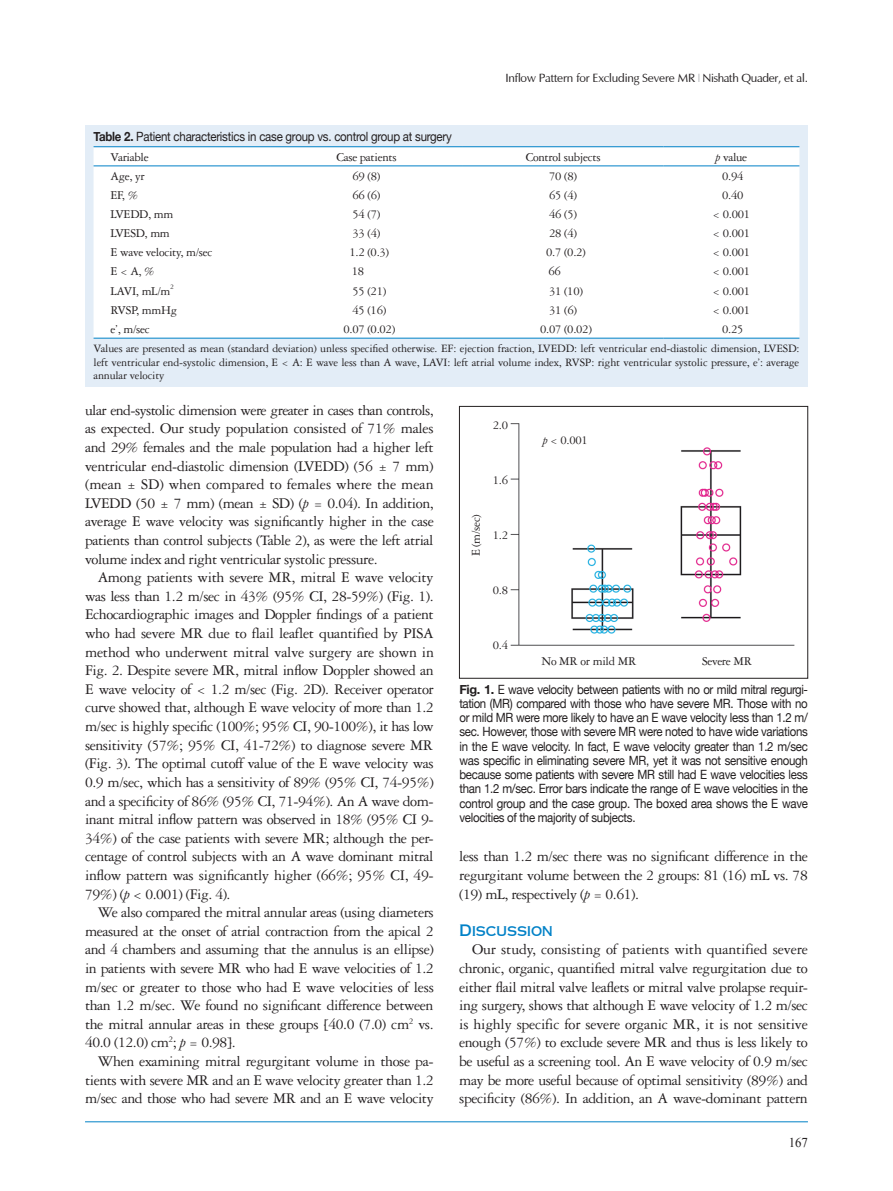
<style>
.page{position:relative;width:893px;height:1191px;background:#fff}
.page>*{position:absolute;margin:0;border:0;box-sizing:border-box;transform-origin:0 0}
._01-본문{font:15.75px/18.6px "Garamond 3 LT Std";letter-spacing:-.03em;color:#231f20;text-align:justify}
._02-중제{font:700 15.75px "Metalcut";letter-spacing:-.015em;color:#0081c7}
.t1{font:13.5px "Times New Roman";color:#231f20;scale:.95 1}
._05-캡션{font:12.75px/14.2px "Helvetica Neue";letter-spacing:-.025em;color:#231f20;text-align:justify;scale:.9 1}
.표본문{font:12.75px "Garamond 3 LT Std";letter-spacing:-.025em;color:#231f20}
.표제목{font:12.75px "Helvetica Neue";letter-spacing:-.02em;color:#231f20;scale:.9 1}
.표설명{font:12px/13.5px "Garamond 3 LT Std";letter-spacing:-.015em;color:#231f20;text-align:justify}
._06-하시라{font:12px "Eterna";letter-spacing:-.015em;color:#231f20}
.표본문-2{font:7.5px "Garamond 3 LT Std";color:#231f20}
.s1{font-family:"Metalcut";font-weight:700;font-size:11.25px;color:#bcbdc0}
.s2{font-weight:700}
.s3{font-style:italic}
</style>
<div class="page">
<hr style="left:85px;top:1121px;width:723px;height:1px;background:#0081c7">
<div style="left:85px;top:125px;width:723px;height:262px;background:#e3edf7"></div>
<div style="left:94px;top:147px;width:705px;height:191px;background:#fff"></div>
<hr style="left:94px;top:338px;width:176px;height:1px;background:#0081c7">
<hr style="left:270px;top:338px;width:193px;height:1px;background:#0081c7">
<hr style="left:463px;top:338px;width:200px;height:1px;background:#0081c7">
<hr style="left:663px;top:338px;width:136px;height:1px;background:#0081c7">
<hr style="left:94px;top:146px;width:176px;height:1px;background:#0081c7">
<hr style="left:270px;top:146px;width:193px;height:1px;background:#0081c7">
<hr style="left:463px;top:146px;width:200px;height:1px;background:#0081c7">
<hr style="left:663px;top:146px;width:136px;height:1px;background:#0081c7">
<hr style="left:94px;top:165px;width:176px;height:1px;background:#0081c7">
<hr style="left:270px;top:165px;width:193px;height:1px;background:#0081c7">
<hr style="left:463px;top:165px;width:200px;height:1px;background:#0081c7">
<hr style="left:663px;top:165px;width:136px;height:1px;background:#0081c7">
<img style="left:510px;top:423px;width:285px;height:223px">
<div style="left:459px;top:406px;width:349px;height:272px;border:1px solid #231f20"></div>
<p class="_06-하시라" style="left:505px;top:71px;width:304px">Inflow Pattern for Excluding Severe MR <span class="s1">|</span> Nishath Quader, et al.</p>
<p class="표제목" style="left:94px;top:128px;width:400px"><span class="s2">Table 2.</span> Patient characteristics in case group vs. control group at surgery</p>
<p class="표본문" style="left:111px;top:150px;width:40px">Variable</p>
<p class="표본문" style="left:336px;top:150px;width:62px">Case patients</p>
<p class="표본문" style="left:526px;top:150px;width:76px">Control subjects</p>
<p class="표본문" style="left:715px;top:150px;width:33px"><span class="s3">p</span> value</p>
<p class="표본문" style="left:111px;top:169px;width:36px">Age, yr</p>
<p class="표본문" style="left:353px;top:169px;width:29px">69 (8)</p>
<p class="표본문" style="left:549px;top:169px;width:29px">70 (8)</p>
<p class="표본문" style="left:722px;top:169px;width:23px">0.94</p>
<p class="표본문" style="left:111px;top:188px;width:29px">EF, %</p>
<p class="표본문" style="left:353px;top:188px;width:29px">66 (6)</p>
<p class="표본문" style="left:549px;top:188px;width:29px">65 (4)</p>
<p class="표본문" style="left:722px;top:188px;width:23px">0.40</p>
<p class="표본문" style="left:111px;top:207px;width:64px">LVEDD, mm</p>
<p class="표본문" style="left:353px;top:207px;width:29px">54 (7)</p>
<p class="표본문" style="left:549px;top:207px;width:29px">46 (5)</p>
<p class="표본문" style="left:713px;top:207px;width:39px">&lt; 0.001</p>
<p class="표본문" style="left:111px;top:226px;width:61px">LVESD, mm</p>
<p class="표본문" style="left:353px;top:226px;width:29px">33 (4)</p>
<p class="표본문" style="left:549px;top:226px;width:29px">28 (4)</p>
<p class="표본문" style="left:713px;top:226px;width:39px">&lt; 0.001</p>
<p class="표본문" style="left:111px;top:245px;width:103px">E wave velocity, m/sec</p>
<p class="표본문" style="left:350px;top:245px;width:41px">1.2 (0.3)</p>
<p class="표본문" style="left:546px;top:245px;width:41px">0.7 (0.2)</p>
<p class="표본문" style="left:713px;top:245px;width:39px">&lt; 0.001</p>
<p class="표본문" style="left:111px;top:265px;width:46px">E &lt; A, %</p>
<p class="표본문" style="left:352px;top:265px;width:14px">18</p>
<p class="표본문" style="left:548px;top:265px;width:14px">66</p>
<p class="표본문" style="left:713px;top:265px;width:39px">&lt; 0.001</p>
<p class="표본문" style="left:111px;top:284px;width:61px">LAVI, mL/m</p>
<p class="표본문-2" style="left:170px;top:282px;width:5px">2</p>
<p class="표본문" style="left:352px;top:284px;width:35px">55 (21)</p>
<p class="표본문" style="left:549px;top:284px;width:35px">31 (10)</p>
<p class="표본문" style="left:713px;top:284px;width:39px">&lt; 0.001</p>
<p class="표본문" style="left:111px;top:303px;width:68px">RVSP, mmHg</p>
<p class="표본문" style="left:352px;top:303px;width:35px">45 (16)</p>
<p class="표본문" style="left:549px;top:303px;width:29px">31 (6)</p>
<p class="표본문" style="left:713px;top:303px;width:39px">&lt; 0.001</p>
<p class="표본문" style="left:111px;top:322px;width:41px">e’, m/sec</p>
<p class="표본문" style="left:343px;top:322px;width:53px">0.07 (0.02)</p>
<p class="표본문" style="left:540px;top:322px;width:53px">0.07 (0.02)</p>
<p class="표본문" style="left:722px;top:322px;width:23px">0.25</p>
<p class="표설명" style="left:94px;top:342px;width:707px">Values are presented as mean (standard deviation) unless specified otherwise. EF: ejection fraction, LVEDD: left ventricular end-diastolic dimension, LVESD: left ventricular end-systolic dimension, E &lt; A: E wave less than A wave, LAVI: left atrial volume index, RVSP: right ventricular systolic pressure, e’: average annular velocity</p>
<p class="_01-본문" style="left:85px;top:401px;width:350px">ular end-systolic dimension were greater in cases than controls, as expected. Our study population consisted of 71% males and 29% females and the male population had a higher left ventricular end-diastolic dimension (LVEDD) (56 ± 7 mm) (mean ± SD) when compared to females where the mean LVEDD (50 ± 7 mm) (mean ± SD) (<span class="s3">p</span> = 0.04). In addition, average E wave velocity was significantly higher in the case patients than control subjects (Table 2), as were the left atrial volume index and right ventricular systolic pressure.</p>
<p class="_01-본문" style="left:85px;top:568px;width:350px;text-indent:13px">Among patients with severe MR, mitral E wave velocity was less than 1.2 m/sec in 43% (95% CI, 28-59%) (Fig. 1).<br>Echocardiographic images and Doppler findings of a patient who had severe MR due to flail leaflet quantified by PISA method who underwent mitral valve surgery are shown in Fig. 2. Despite severe MR, mitral inflow Doppler showed an E wave velocity of &lt; 1.2 m/sec (Fig. 2D). Receiver operator curve showed that, although E wave velocity of more than 1.2 m/sec is highly specific (100%; 95% CI, 90-100%), it has low sensitivity (57%; 95% CI, 41-72%) to diagnose severe MR (Fig. 3). The optimal cutoff value of the E wave velocity was 0.9 m/sec, which has a sensitivity of 89% (95% CI, 74-95%) and a specificity of 86% (95% CI, 71-94%). An A wave dom&shy;inant mitral inflow pattern was observed in 18% (95% CI 9- 34%) of the case patients with severe MR; although the per&shy;centage of control subjects with an A wave dominant mitral inflow pattern was significantly higher (66%; 95% CI, 49- 79%) (<span class="s3">p</span> &lt; 0.001) (Fig. 4).</p>
<p class="_01-본문" style="left:85px;top:903px;width:350px;text-indent:13px">We also compared the mitral annular areas (using diameters measured at the onset of atrial contraction from the apical 2 and 4 chambers and assuming that the annulus is an ellipse) in patients with severe MR who had E wave velocities of 1.2 m/sec or greater to those who had E wave velocities of less than 1.2 m/sec. We found no significant difference between the mitral annular areas in these groups [40.0 (7.0) cm<sup>2</sup> vs.<br>40.0 (12.0) cm<sup>2</sup>; <span class="s3">p</span> = 0.98].</p>
<p class="_01-본문" style="left:85px;top:1052px;width:350px;text-indent:13px">When examining mitral regurgitant volume in those pa&shy;tients with severe MR and an E wave velocity greater than 1.2 m/sec and those who had severe MR and an E wave velocity</p>
<p class="표본문" style="left:493px;top:418px;width:17px">2.0</p>
<p class="표본문" style="left:493px;top:473px;width:17px">1.6</p>
<p class="표본문" style="left:469px;top:556px;width:44px;rotate:-90deg">E (m/sec)</p>
<p class="표본문" style="left:493px;top:528px;width:17px">1.2</p>
<p class="표본문" style="left:493px;top:583px;width:17px">0.8</p>
<p class="표본문" style="left:493px;top:638px;width:17px">0.4</p>
<p class="표본문" style="left:543px;top:433px;width:47px"><span class="s3">p</span> &lt; 0.001</p>
<p class="표본문" style="left:541px;top:654px;width:97px">No MR or mild MR</p>
<p class="표본문" style="left:702px;top:654px;width:52px">Severe MR</p>
<p class="_05-캡션" style="left:459px;top:682px;width:389px"><span class="s2">Fig. 1.</span> E wave velocity between patients with no or mild mitral regurgi&shy;tation (MR) compared with those who have severe MR. Those with no or mild MR were more likely to have an E wave velocity less than 1.2 m/ sec. However, those with severe MR were noted to have wide variations in the E wave velocity. In fact, E wave velocity greater than 1.2 m/sec was specific in eliminating severe MR, yet it was not sensitive enough because some patients with severe MR still had E wave velocities less than 1.2 m/sec. Error bars indicate the range of E wave velocities in the control group and the case group. The boxed area shows the E wave velocities of the majority of subjects.</p>
<p class="_01-본문" style="left:459px;top:847px;width:350px">less than 1.2 m/sec there was no significant difference in the regurgitant volume between the 2 groups: 81 (16) mL vs. 78 (19) mL, respectively (<span class="s3">p</span> = 0.61).</p>
<p class="_02-중제" style="left:459px;top:920px;width:95px">Discussion</p>
<p class="_01-본문" style="left:459px;top:940px;width:350px;text-indent:13px">Our study, consisting of patients with quantified severe chronic, organic, quantified mitral valve regurgitation due to either flail mitral valve leaflets or mitral valve prolapse requir&shy;ing surgery, shows that although E wave velocity of 1.2 m/sec is highly specific for severe organic MR, it is not sensitive enough (57%) to exclude severe MR and thus is less likely to be useful as a screening tool. An E wave velocity of 0.9 m/sec may be more useful because of optimal sensitivity (89%) and specificity (86%). In addition, an A wave-dominant pattern</p>
<p class="t1" style="left:789px;top:1133px;width:22px">167</p>
</div>
